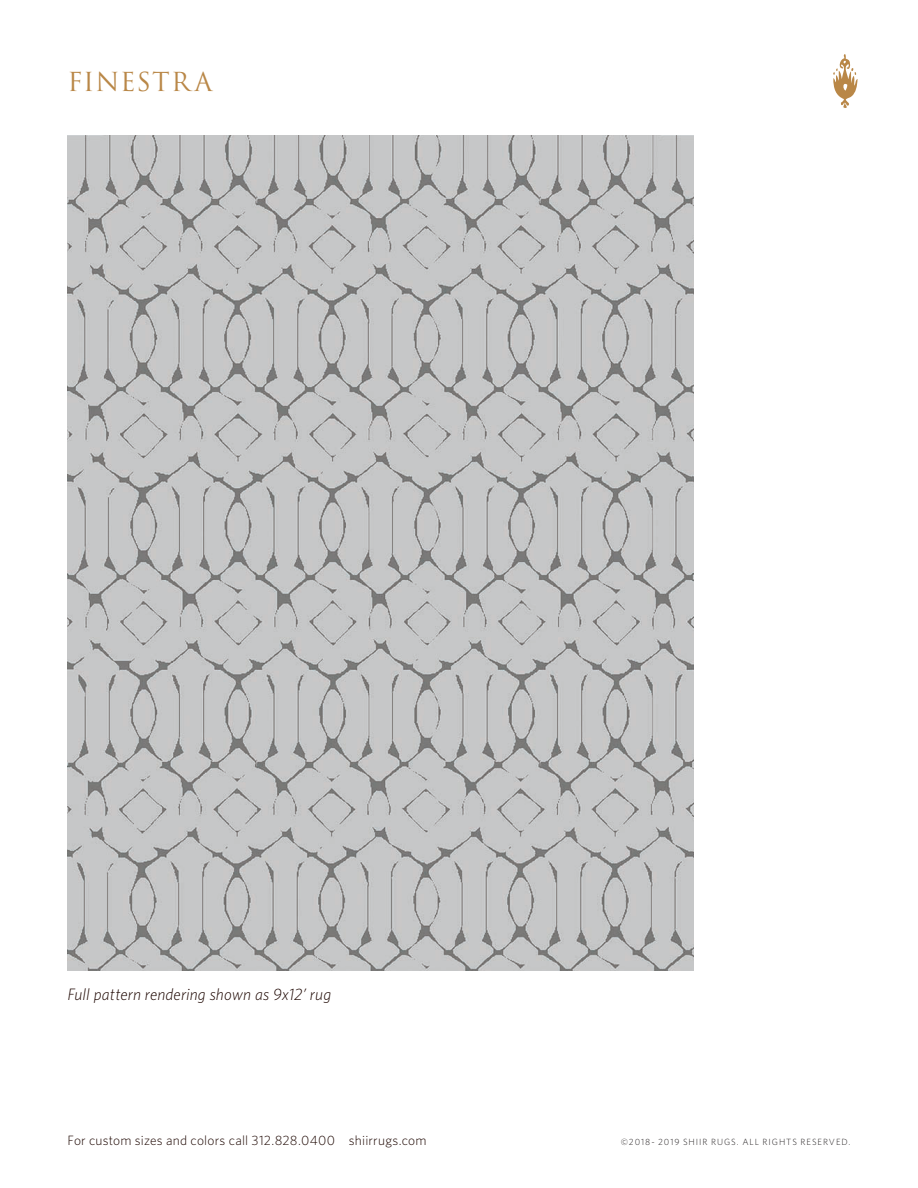
<style>
.page{position:relative;width:918px;height:1188px;background:#fff}
.page>*{position:absolute;margin:0;border:0;box-sizing:border-box;transform-origin:0 0}
.h1_Name{font:25.5px "Trajan Pro";letter-spacing:.035em;color:#b98747}
.t1{font:italic 300 16.5px "Whitney";letter-spacing:.005em;color:#1d0600}
.t2{font:300 13.5px "Whitney";letter-spacing:.015em;color:#1d0600}
.t3{font:300 9px "Whitney";letter-spacing:.105em;color:#231f20}
</style>
<div class="page">
<svg style="left:833px;top:54px;width:25px;height:54px"></svg>
<img style="left:68px;top:135px;width:626px;height:835px">
<p class="h1_Name" style="left:68px;top:65px;width:147px">FINESTRA</p>
<p class="t1" style="left:68px;top:983px;width:265px">Full pattern rendering shown as 9x12’ rug</p>
<p class="t2" style="left:68px;top:1131px;width:361px">For custom sizes and colors call 312.828.0400 shiirrugs.com</p>
<p class="t3" style="left:621px;top:1136px;width:231px">©2018- 2019 SHIIR RUGS. ALL RIGHTS RESERVED.</p>
</div>
